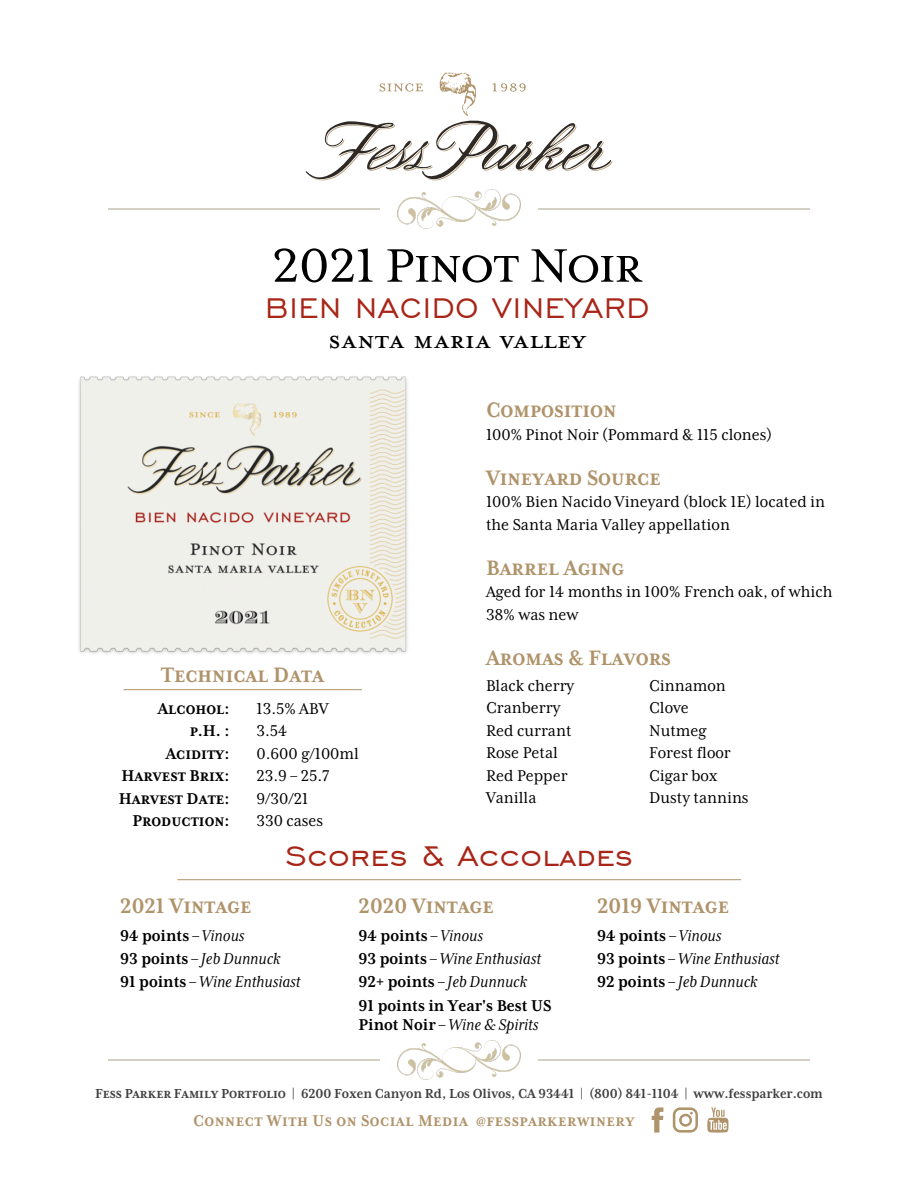
<style>
.page{position:relative;width:918px;height:1188px;background:#fff}
.page>*{position:absolute;margin:0;border:0;box-sizing:border-box;transform-origin:0 0}
.t1{font:54px "Mrs Eaves XL Serif OT";color:#000}
.t2{font:36px "Engravers Gothic BT";letter-spacing:.025em;color:#a82517}
.t3{font:36px "Mrs Eaves All Petite Caps OT";color:#000}
.t4{font:700 24px "Mrs Eaves XL Serif Nar OT";color:#af936a}
.t5{font:18px/22.5px "Mrs Eaves XL Serif Nar OT";color:#000}
.t6{font:700 18px/22.5px "Mrs Eaves XL Serif Nar OT";color:#000;text-align:right}
.t7{font:italic 18px/23.4px "Mrs Eaves XL Serif Nar OT";color:#000}
.t8{font:700 18px "Mrs Eaves XL Serif Nar OT";letter-spacing:.025em;color:#af936a}
.t9{font:700 15px "Mrs Eaves XL Serif Nar OT";letter-spacing:-.005em;color:#404040}
.s1{font-weight:700;font-style:normal}
.s2{font-weight:400;font-style:italic}
</style>
<div class="page">
<svg style="left:652px;top:1107px;width:11px;height:26px"></svg>
<svg style="left:673px;top:1107px;width:25px;height:26px"></svg>
<svg style="left:707px;top:1107px;width:22px;height:26px"></svg>
<img style="left:108px;top:1040px;width:702px;height:40px">
<hr style="left:123px;top:689px;width:239px;height:1px;background:#af936a">
<img style="left:108px;top:195px;width:702px;height:33px">
<svg style="left:305px;top:72px;width:308px;height:123px"></svg>
<hr style="left:177px;top:879px;width:564px;height:1px;background:#af936a">
<img style="left:79px;top:376px;width:329px;height:278px">
<h1 class="t1" style="left:272px;top:239px;width:371px">2021 PINOT NOIR</h1>
<h2 class="t2" style="left:265px;top:290px;width:386px">BIEN NACIDO VINEYARD</h2>
<h2 class="t3" style="left:328px;top:317px;width:259px">Santa Maria Valley</h2>
<h3 class="t4" style="left:486px;top:398px;width:132px">COMPOSITION</h3>
<p class="t5" style="left:486px;top:423px;width:288px">100% Pinot Noir (Pommard &amp; 115 clones)</p>
<h3 class="t4" style="left:486px;top:465px;width:176px">VINEYARD SOURCE</h3>
<p class="t5" style="left:486px;top:491px;width:341px">100% Bien Nacido Vineyard (block 1E) located in the Santa Maria Valley appellation</p>
<h3 class="t4" style="left:486px;top:555px;width:140px">BARREL AGING</h3>
<p class="t5" style="left:486px;top:581px;width:348px">Aged for 14 months in 100% French oak, of which<br>38% was new</p>
<h3 class="t4" style="left:486px;top:645px;width:187px">AROMAS &amp; FLAVORS</h3>
<p class="t5" style="left:486px;top:674px;width:90px">Black cherry<br>Cranberry<br>Red currant<br>Rose Petal<br>Red Pepper<br>Vanilla</p>
<p class="t5" style="left:649px;top:674px;width:101px">Cinnamon<br>Clove<br>Nutmeg<br>Forest floor<br>Cigar box<br>Dusty tannins</p>
<h2 class="t2" style="left:285px;top:838px;width:349px">Scores &amp; Accolades</h2>
<h3 class="t4" style="left:161px;top:663px;width:164px">TECHNICAL DATA</h3>
<p class="t6" style="left:119px;top:697px;width:112px">ALCOHOL:<br>P.H. :<br>ACIDITY:<br>HARVEST BRIX:<br>HARVEST DATE:<br>PRODUCTION:</p>
<p class="t5" style="left:256px;top:697px;width:104px">13.5% ABV<br>3.54<br>0.600 g/100ml<br>23.9 – 25.7<br>9/30/21<br>330 cases</p>
<h3 class="t4" style="left:120px;top:894px;width:133px">2021 VINTAGE</h3>
<p class="t7" style="left:120px;top:924px;width:182px"><span class="s1">94 points</span> – Vinous<br><span class="s1">93 points</span> – Jeb Dunnuck<br><span class="s1">91 points</span> – Wine Enthusiast</p>
<h3 class="t4" style="left:359px;top:894px;width:137px">2020 VINTAGE</h3>
<p class="t6" style="left:359px;top:924px;width:194px;line-height:23.4px;text-align:left">94 points <span class="s2">– Vinous<br></span>93 points <span class="s2">– Wine Enthusiast<br></span>92+ points <span class="s2">– Jeb Dunnuck<br></span>91 points in Year's Best US</p>
<p class="t7" style="left:359px;top:1013px;width:181px"><span class="s1">Pinot Noir</span> – Wine &amp; Spirits</p>
<h3 class="t4" style="left:597px;top:894px;width:133px">2019 VINTAGE</h3>
<p class="t7" style="left:597px;top:924px;width:184px"><span class="s1">94 points</span> – Vinous<br><span class="s1">93 points</span> – Wine Enthusiast<br><span class="s1">92 points</span> – Jeb Dunnuck</p>
<p class="t9" style="left:95px;top:1086px;width:729px">FESS PARKER FAMILY PORTFOLIO | 6200 Foxen Canyon Rd, Los Olivos, CA 93441 | (800) 841-1104 | www.fessparker.com</p>
<p class="t8" style="left:193px;top:1111px;width:443px">CONNECT WITH US ON SOCIAL MEDIA @FESSPARKERWINERY</p>
</div>
